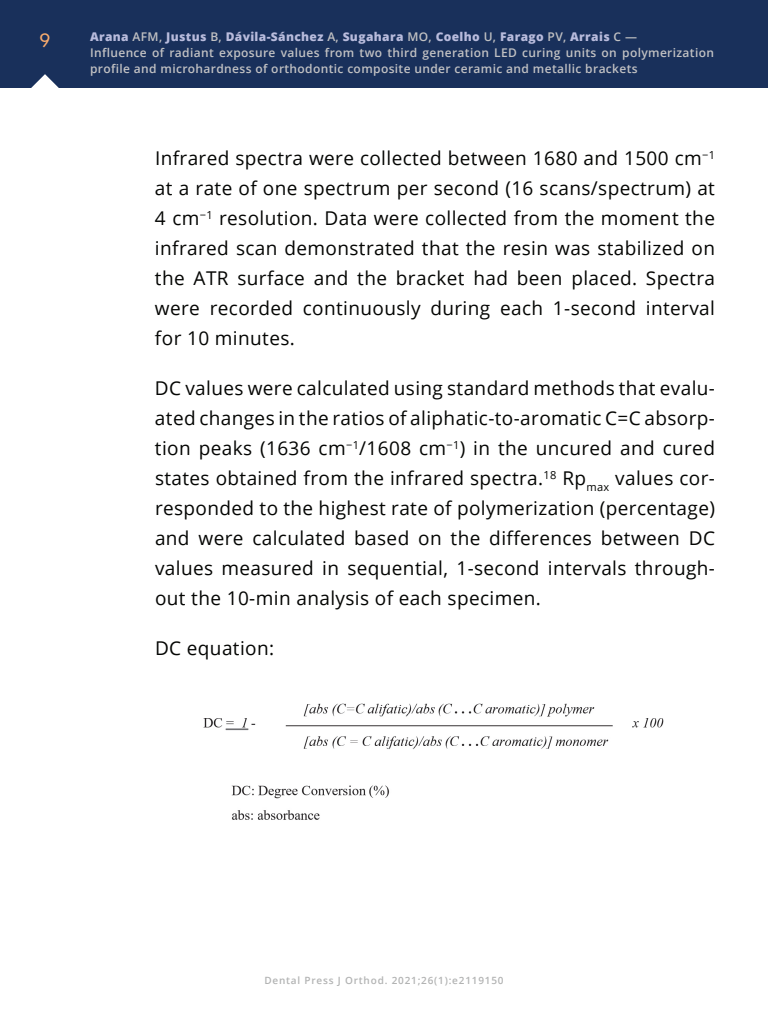
<style>
.page{position:relative;width:768px;height:1024px;background:#fff}
.page>*{position:absolute;margin:0;border:0;box-sizing:border-box;transform-origin:0 0}
.t1{font:19px/30px "Open Sans";letter-spacing:.02em;color:#040503;text-align:justify}
.t2{font:500 18px "Semplicita Pro";color:#f9ac6e}
.t3{font:600 12px/16px "Open Sans";letter-spacing:.03em;color:#c1c1c3}
.t4{font:600 10px "Open Sans";letter-spacing:.08em;color:#b2b3b3}
.s1{font-weight:800;color:#b9bcdd}
</style>
<div class="page">
<div style="left:0;top:0;width:768px;height:88px;background:#19305b"></div>
<svg style="left:31px;top:74px;width:28px;height:14px"></svg>
<img style="left:203px;top:703px;width:461px;height:117px">
<p class="t2" style="left:39px;top:27px;width:13px">9</p>
<p class="t3" style="left:90px;top:29px;width:626px"><span class="s1">Arana</span> AFM, <span class="s1">Justus</span> B, <span class="s1">Dávila-Sánchez</span> A, <span class="s1">Sugahara</span> MO, <span class="s1">Coelho</span> U, <span class="s1">Farago</span> PV, <span class="s1">Arrais</span> C —<br>Influence of radiant exposure values from two third generation LED curing units on polymerization profile and microhardness of orthodontic composite under ceramic and metallic brackets</p>
<p class="t1" style="left:155px;top:143px;width:562px">Infrared spectra were collected between 1680 and 1500 cm<sup>−1 </sup>at a rate of one spectrum per second (16 scans/spectrum) at 4 cm<sup>−1</sup> resolution. Data were collected from the moment the infrared scan demonstrated that the resin was stabilized on the ATR surface and the bracket had been placed. Spectra were recorded continuously during each 1-second interval for 10 minutes.</p>
<p class="t1" style="left:155px;top:373px;width:562px">DC values were calculated using standard methods that evalu&shy;ated changes in the ratios of aliphatic-to-aromatic C=C absorp&shy;tion peaks (1636 cm<sup>−1</sup>/1608 cm<sup>−1</sup>) in the uncured and cured states obtained from the infrared spectra.<sup>18</sup> Rp<sub>max</sub> values cor&shy;responded to the highest rate of polymerization (percentage) and were calculated based on the differences between DC values measured in sequential, 1-second intervals through&shy;out the 10-min analysis of each specimen.</p>
<p class="t1" style="left:155px;top:633px;width:121px">DC equation:</p>
<p class="t4" style="left:264px;top:974px;width:241px">Dental Press J Orthod. 2021;26(1):e2119150</p>
</div>
